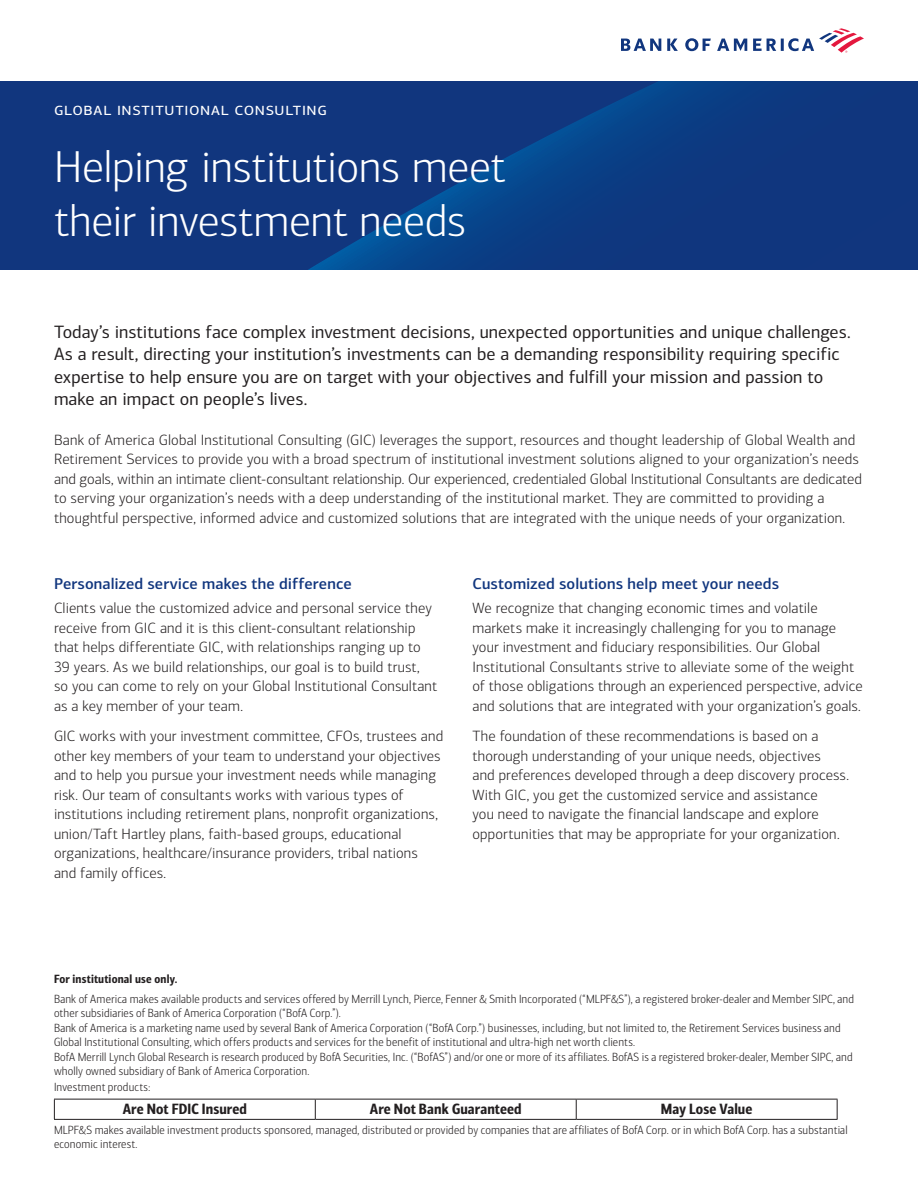
<style>
.page{position:relative;width:918px;height:1188px;background:#fff}
.page>*{position:absolute;margin:0;border:0;box-sizing:border-box;transform-origin:0 0}
.Title_19{font:300 45px/54px "Connections";letter-spacing:-.005em;color:#fff}
.Intro_19{font:18px/22.5px "Connections";color:#231f20}
.t1{font:18px "Connections";letter-spacing:.035em;color:#fff}
._280_Head_19{font:500 15.75px "Connections";letter-spacing:.005em;color:#11367e}
.Body_19{font:300 15px/19.5px "Connections";letter-spacing:.01em;color:#231f20}
.RSNP_BOX___PS_2018{font:15px "Connections Cond Bld";letter-spacing:.005em;color:#231f20}
.LEGAL___PS_2018{font:300 12px/13.5px "Connections Cond";letter-spacing:.015em;color:#231f20}
.LEGAL___PS_2013{font:12px "Connections Cond Bld";letter-spacing:.015em;color:#231f20}
</style>
<div class="page">
<svg style="left:0;top:81px;width:918px;height:189px;background:#0e3880"></svg>
<svg style="left:621px;top:28px;width:243px;height:25px"></svg>
<hr style="left:54px;top:1099px;width:261px;height:1px;background:#231f20">
<svg style="left:54px;top:1100px;width:1px;height:19px"></svg>
<hr style="left:315px;top:1099px;width:261px;height:1px;background:#231f20">
<svg style="left:315px;top:1100px;width:1px;height:19px"></svg>
<hr style="left:576px;top:1099px;width:262px;height:1px;background:#231f20">
<svg style="left:576px;top:1100px;width:1px;height:19px"></svg>
<svg style="left:837px;top:1100px;width:1px;height:19px"></svg>
<hr style="left:54px;top:1119px;width:261px;height:1px;background:#231f20">
<hr style="left:315px;top:1119px;width:261px;height:1px;background:#231f20">
<hr style="left:576px;top:1119px;width:262px;height:1px;background:#231f20">
<p class="t1" style="left:54px;top:98px;width:274px">global institutional consulting</p>
<h1 class="Title_19" style="left:54px;top:140px;width:453px">Helping institutions meet their investment needs</h1>
<p class="Intro_19" style="left:54px;top:320px;width:798px">Today’s institutions face complex investment decisions, unexpected opportunities and unique challenges.<br>As a result, directing your institution’s investments can be a demanding responsibility requiring specific expertise to help ensure you are on target with your objectives and fulfill your mission and passion to make an impact on people’s lives.</p>
<p class="Body_19" style="left:54px;top:430px;width:809px">Bank of America Global Institutional Consulting (GIC) leverages the support, resources and thought leadership of Global Wealth and Retirement Services to provide you with a broad spectrum of institutional investment solutions aligned to your organization’s needs and goals, within an intimate client-consultant relationship. Our experienced, credentialed Global Institutional Consultants are dedicated to serving your organization’s needs with a deep understanding of the institutional market. They are committed to providing a thoughtful perspective, informed advice and customized solutions that are integrated with the unique needs of your organization.</p>
<h2 class="_280_Head_19" style="left:54px;top:574px;width:299px">Personalized service makes the difference</h2>
<p class="Body_19" style="left:54px;top:599px;width:385px">Clients value the customized advice and personal service they receive from GIC and it is this client-consultant relationship that helps differentiate GIC, with relationships ranging up to 39 years. As we build relationships, our goal is to build trust, so you can come to rely on your Global Institutional Consultant as a key member of your team.</p>
<p class="Body_19" style="left:54px;top:727px;width:391px">GIC works with your investment committee, CFOs, trustees and other key members of your team to understand your objectives and to help you pursue your investment needs while managing risk. Our team of consultants works with various types of institutions including retirement plans, nonprofit organizations, union/Taft Hartley plans, faith-based groups, educational organizations, healthcare/insurance providers, tribal nations and family offices.</p>
<h2 class="_280_Head_19" style="left:472px;top:574px;width:308px">Customized solutions help meet your needs</h2>
<p class="Body_19" style="left:472px;top:599px;width:392px">We recognize that changing economic times and volatile markets make it increasingly challenging for you to manage your investment and fiduciary responsibilities. Our Global Institutional Consultants strive to alleviate some of the weight of those obligations through an experienced perspective, advice and solutions that are integrated with your organization’s goals.</p>
<p class="Body_19" style="left:472px;top:727px;width:378px">The foundation of these recommendations is based on a thorough understanding of your unique needs, objectives<br>and preferences developed through a deep discovery process.<br>With GIC, you get the customized service and assistance<br>you need to navigate the financial landscape and explore opportunities that may be appropriate for your organization.</p>
<p class="LEGAL___PS_2013" style="left:54px;top:972px;width:125px">For institutional use only.</p>
<p class="LEGAL___PS_2018" style="left:54px;top:993px;width:802px">Bank of America makes available products and services offered by Merrill Lynch, Pierce, Fenner &amp; Smith Incorporated (“MLPF&amp;S”), a registered broker-dealer and Member SIPC, and other subsidiaries of Bank of America Corporation (“BofA Corp.”).</p>
<p class="LEGAL___PS_2018" style="left:54px;top:1022px;width:788px">Bank of America is a marketing name used by several Bank of America Corporation (“BofA Corp.”) businesses, including, but not limited to, the Retirement Services business and<br>Global Institutional Consulting, which offers products and services for the benefit of institutional and ultra-high net worth clients.</p>
<p class="LEGAL___PS_2018" style="left:54px;top:1051px;width:800px">BofA Merrill Lynch Global Research is research produced by BofA Securities, Inc. (“BofAS”) and/or one or more of its affiliates. BofAS is a registered broker-dealer, Member SIPC, and wholly owned subsidiary of Bank of America Corporation.</p>
<p class="LEGAL___PS_2018" style="left:54px;top:1080px;width:98px">Investment products:</p>
<p class="RSNP_BOX___PS_2018" style="left:123px;top:1100px;width:126px">Are Not FDIC Insured</p>
<p class="RSNP_BOX___PS_2018" style="left:370px;top:1100px;width:153px">Are Not Bank Guaranteed</p>
<p class="RSNP_BOX___PS_2018" style="left:661px;top:1100px;width:93px">May Lose Value</p>
<p class="LEGAL___PS_2018" style="left:54px;top:1123px;width:795px">MLPF&amp;S makes available investment products sponsored, managed, distributed or provided by companies that are affiliates of BofA Corp. or in which BofA Corp. has a substantial economic interest.</p>
</div>
